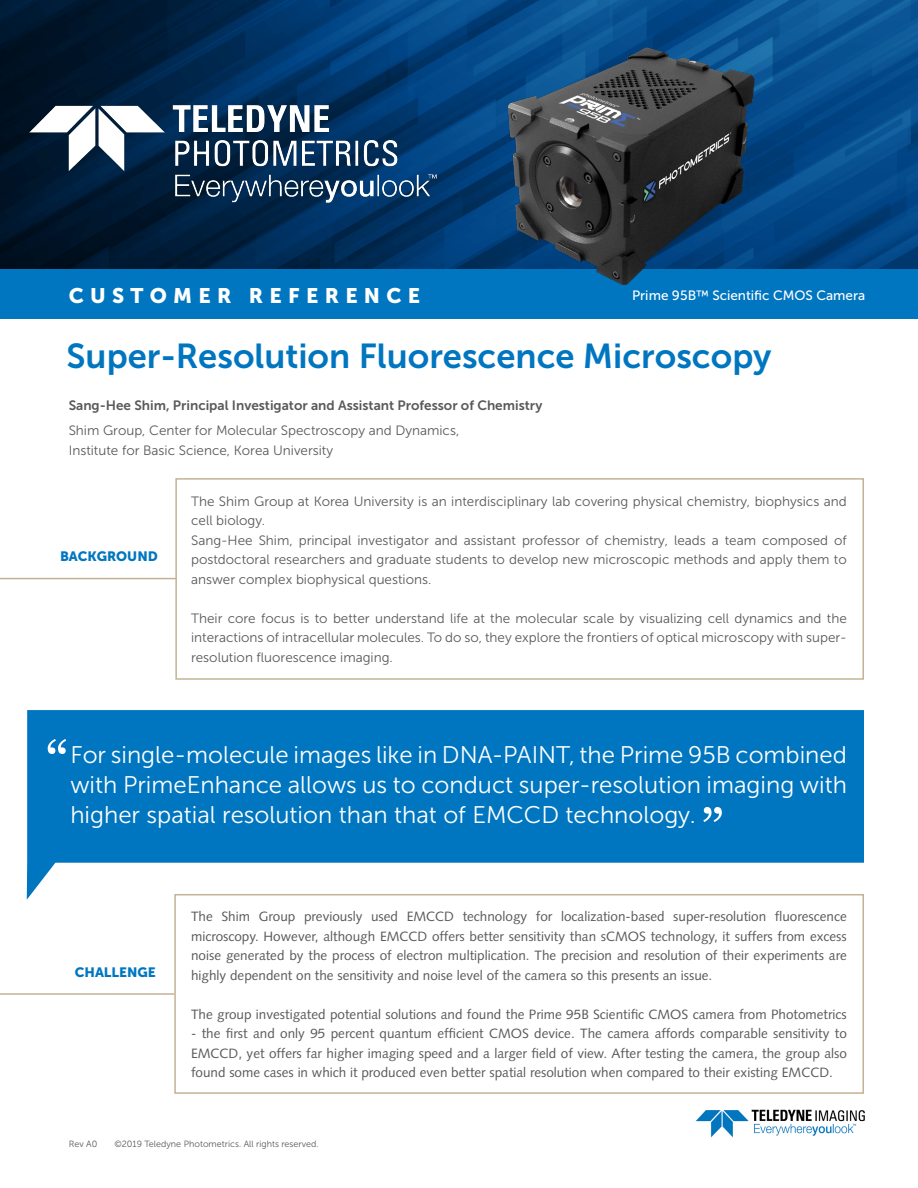
<style>
.page{position:relative;width:918px;height:1188px;background:#fff}
.page>*{position:absolute;margin:0;border:0;box-sizing:border-box;transform-origin:0 0}
.t1{font:57px "Georgia";color:#fff}
.t2{font:34.5px "Museo Sans 700";color:#0076c0}
.t3{font:24px/30px "Museo Sans 300";color:#fff;text-align:justify}
.t4{font:21px "Museo Sans 900";letter-spacing:.3em;color:#fff}
.t5{font:13.5px/19.5px "Syntax LT Std";color:#58595b;text-align:justify}
.t6{font:13.5px/19.5px "Museo Sans 300";color:#58595b;text-align:justify}
.t7{font:13.5px "Museo Sans 700";color:#58595b}
.t8{font:13.5px "Museo Sans 500";color:#fff}
.t9{font:13.5px "Museo Sans 900";color:#0076c0}
.t10{font:9px "Museo Sans 300";color:#58595b}
</style>
<div class="page">
<svg style="left:27px;top:710px;width:837px;height:190px;fill:#0076c0"></svg>
<img style="left:695px;top:1109px;width:170px;height:29px">
<img style="left:0;top:0;width:918px;height:269px">
<img style="left:23px;top:103px;width:423px;height:101px">
<div style="left:0;top:269px;width:918px;height:50px;background:#0076c0"></div>
<div style="left:175px;top:478px;width:689px;height:202px;border:2px solid #c3b393"></div>
<div style="left:174px;top:894px;width:690px;height:200px;border:2px solid #c3b393"></div>
<hr style="left:0;top:993px;width:174px;height:2px;background:#c3b393">
<hr style="left:0;top:578px;width:177px;height:1px;background:#c3b393">
<img style="left:491px;top:41px;width:273px;height:244px">
<p class="t4" style="left:69px;top:283px;width:353px">CUSTOMER REFERENCE</p>
<p class="t8" style="left:632px;top:288px;width:235px">Prime 95B™ Scientific CMOS Camera</p>
<p class="t2" style="left:67px;top:337px;width:706px">Super-Resolution Fluorescence Microscopy</p>
<p class="t7" style="left:69px;top:397px;width:475px">Sang-Hee Shim, Principal Investigator and Assistant Professor of Chemistry</p>
<p class="t6" style="left:69px;top:421px;width:392px">Shim Group, Center for Molecular Spectroscopy and Dynamics,</p>
<p class="t6" style="left:69px;top:440px;width:266px">Institute for Basic Science, Korea University</p>
<p class="t9" style="left:60px;top:548px;width:99px">BACKGROUND</p>
<p class="t6" style="left:191px;top:492px;width:657px">The Shim Group at Korea University is an interdisciplinary lab covering physical chemistry, biophysics and cell biology.</p>
<p class="t6" style="left:191px;top:531px;width:657px">Sang-Hee Shim, principal investigator and assistant professor of chemistry, leads a team composed of postdoctoral researchers and graduate students to develop new microscopic methods and apply them to answer complex biophysical questions.</p>
<p class="t6" style="left:191px;top:609px;width:657px">Their core focus is to better understand life at the molecular scale by visualizing cell dynamics and the interactions of intracellular molecules. To do so, they explore the frontiers of optical microscopy with super&shy;resolution fluorescence imaging.</p>
<p class="t1" style="left:45px;top:720px;width:25px">“</p>
<p class="t3" style="left:70px;top:739px;width:778px">For single-molecule images like in DNA-PAINT, the Prime 95B combined with PrimeEnhance allows us to conduct super-resolution imaging with higher spatial resolution than that of EMCCD technology.</p>
<p class="t1" style="left:724px;top:841px;width:25px;rotate:-180deg">“</p>
<p class="t9" style="left:75px;top:965px;width:83px">CHALLENGE</p>
<p class="t5" style="left:191px;top:907px;width:657px">The Shim Group previously used EMCCD technology for localization-based super-resolution fluorescence microscopy. However, although EMCCD offers better sensitivity than sCMOS technology, it suffers from excess noise generated by the process of electron multiplication. The precision and resolution of their experiments are highly dependent on the sensitivity and noise level of the camera so this presents an issue.</p>
<p class="t5" style="left:191px;top:1004px;width:657px">The group investigated potential solutions and found the Prime 95B Scientific CMOS camera from Photometrics</p>
<p class="t5" style="left:191px;top:1024px;width:657px">- the first and only 95 percent quantum efficient CMOS device. The camera affords comparable sensitivity to EMCCD, yet offers far higher imaging speed and a larger field of view. After testing the camera, the group also found some cases in which it produced even better spatial resolution when compared to their existing EMCCD.</p>
<p class="t10" style="left:69px;top:1139px;width:30px">Rev A0</p>
<p class="t10" style="left:114px;top:1139px;width:206px">©2019 Teledyne Photometrics. All rights reserved.</p>
</div>
